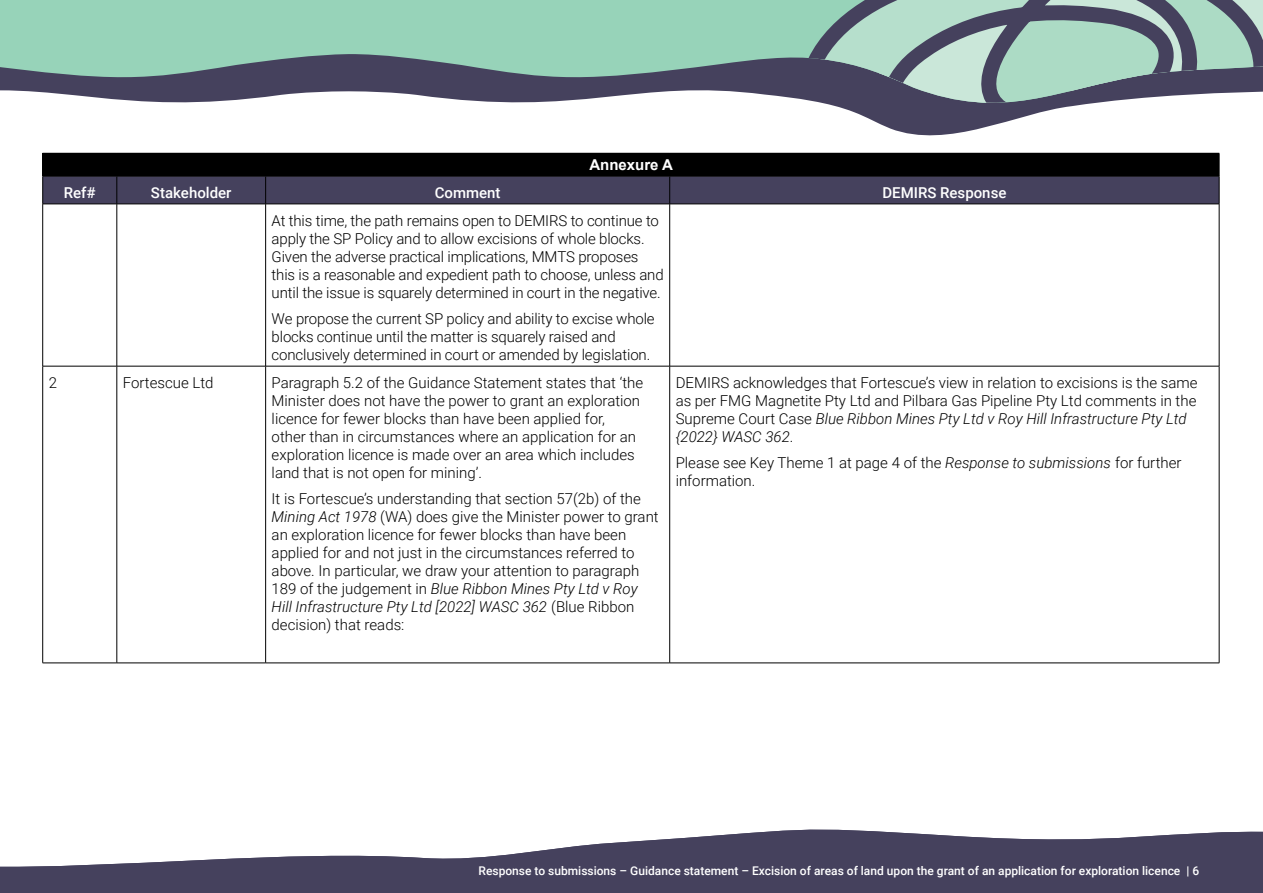
<style>
.page{position:relative;width:1263px;height:893px;background:#fff}
.page>*{position:absolute;margin:0;border:0;box-sizing:border-box;transform-origin:0 0}
.Body_Text{font:300 15px/18px "Roboto";color:#000}
.P_-_Paragraph_10pt{font:300 15px/18px "Roboto";letter-spacing:-.01em;color:#000}
.Body_Text-2{font:500 15px "Roboto";color:#fff}
.Body_Text-3{font:700 15px "Arial";color:#fff}
.t1{font:500 12px "Roboto";color:#fff}
.s1{font-style:italic}
</style>
<div class="page">
<svg style="left:876px;top:122px;width:129px;height:14px;fill:#45415d"></svg>
<svg style="left:0;top:0;width:749px;height:103px;background:#87ada4"></svg>
<svg style="left:749px;top:0;width:514px;height:122px;background:#90a4a5"></svg>
<hr style="left:42px;top:204px;width:1px;height:162px;background:#000">
<hr style="left:117px;top:204px;width:1px;height:162px;background:#000">
<hr style="left:265px;top:204px;width:1px;height:162px;background:#000">
<hr style="left:669px;top:204px;width:1px;height:162px;background:#000">
<hr style="left:1219px;top:204px;width:1px;height:162px;background:#000">
<hr style="left:43px;top:366px;width:74px;height:1px;background:#000">
<hr style="left:42px;top:366px;width:1px;height:297px;background:#000">
<hr style="left:117px;top:366px;width:149px;height:1px;background:#000">
<hr style="left:117px;top:366px;width:1px;height:297px;background:#000">
<hr style="left:266px;top:366px;width:404px;height:1px;background:#000">
<hr style="left:265px;top:366px;width:1px;height:297px;background:#000">
<hr style="left:670px;top:366px;width:549px;height:1px;background:#000">
<hr style="left:669px;top:366px;width:1px;height:297px;background:#000">
<hr style="left:1219px;top:366px;width:1px;height:297px;background:#000">
<hr style="left:43px;top:663px;width:74px;height:1px;background:#000">
<hr style="left:117px;top:663px;width:149px;height:1px;background:#000">
<hr style="left:266px;top:663px;width:404px;height:1px;background:#000">
<hr style="left:670px;top:663px;width:549px;height:1px;background:#000">
<svg style="left:42px;top:153px;width:1178px;height:51px;background:#242230"></svg>
<hr style="left:43px;top:204px;width:74px;height:1px;background:#000">
<hr style="left:117px;top:204px;width:149px;height:1px;background:#000">
<hr style="left:266px;top:204px;width:404px;height:1px;background:#000">
<hr style="left:670px;top:204px;width:549px;height:1px;background:#000">
<svg style="left:0;top:829px;width:1263px;height:64px;fill:#45415d"></svg>
<p class="Body_Text-3" style="left:589px;top:154px;width:85px">Annexure A</p>
<p class="Body_Text-2" style="left:64px;top:182px;width:33px">Ref#</p>
<p class="Body_Text-2" style="left:151px;top:182px;width:82px">Stakeholder</p>
<p class="Body_Text-2" style="left:435px;top:182px;width:67px">Comment</p>
<p class="Body_Text-2" style="left:882px;top:182px;width:126px">DEMIRS Response</p>
<h2 class="P_-_Paragraph_10pt" style="left:272px;top:211px;width:394px">At this time, the path remains open to DEMIRS to continue to apply the SP Policy and to allow excisions of whole blocks.<br>Given the adverse practical implications, MMTS proposes this is a reasonable and expedient path to choose, unless and until the issue is squarely determined in court in the negative.</h2>
<h2 class="P_-_Paragraph_10pt" style="left:272px;top:309px;width:384px">We propose the current SP policy and ability to excise whole blocks continue until the matter is squarely raised and conclusively determined in court or amended by legislation.</h2>
<p class="Body_Text" style="left:49px;top:373px;width:10px">2</p>
<p class="Body_Text" style="left:123px;top:373px;width:92px">Fortescue Ltd</p>
<p class="Body_Text" style="left:272px;top:373px;width:373px">Paragraph 5.2 of the Guidance Statement states that ‘the Minister does not have the power to grant an exploration licence for fewer blocks than have been applied for,<br>other than in circumstances where an application for an exploration licence is made over an area which includes land that is not open for mining’.</p>
<p class="Body_Text" style="left:272px;top:489px;width:389px">It is Fortescue’s understanding that section 57(2b) of the <span class="s1">Mining Act 1978</span> (WA) does give the Minister power to grant an exploration licence for fewer blocks than have been applied for and not just in the circumstances referred to above. In particular, we draw your attention to paragraph 189 of the judgement in <span class="s1">Blue Ribbon Mines Pty Ltd v Roy Hill Infrastructure Pty Ltd [2022] WASC 362</span> (Blue Ribbon decision) that reads:</p>
<p class="Body_Text" style="left:676px;top:373px;width:523px">DEMIRS acknowledges that Fortescue’s view in relation to excisions is the same as per FMG Magnetite Pty Ltd and Pilbara Gas Pipeline Pty Ltd comments in the Supreme Court Case <span class="s1">Blue Ribbon Mines Pty Ltd v Roy Hill Infrastructure Pty Ltd {2022} WASC 362</span>.</p>
<p class="Body_Text" style="left:676px;top:453px;width:507px">Please see Key Theme 1 at page 4 of the <span class="s1">Response to submissions</span> for further information.</p>
<p class="t1" style="left:479px;top:862px;width:722px">Response to submissions – Guidance statement – Excision of areas of land upon the grant of an application for exploration licence | 6</p>
</div>
